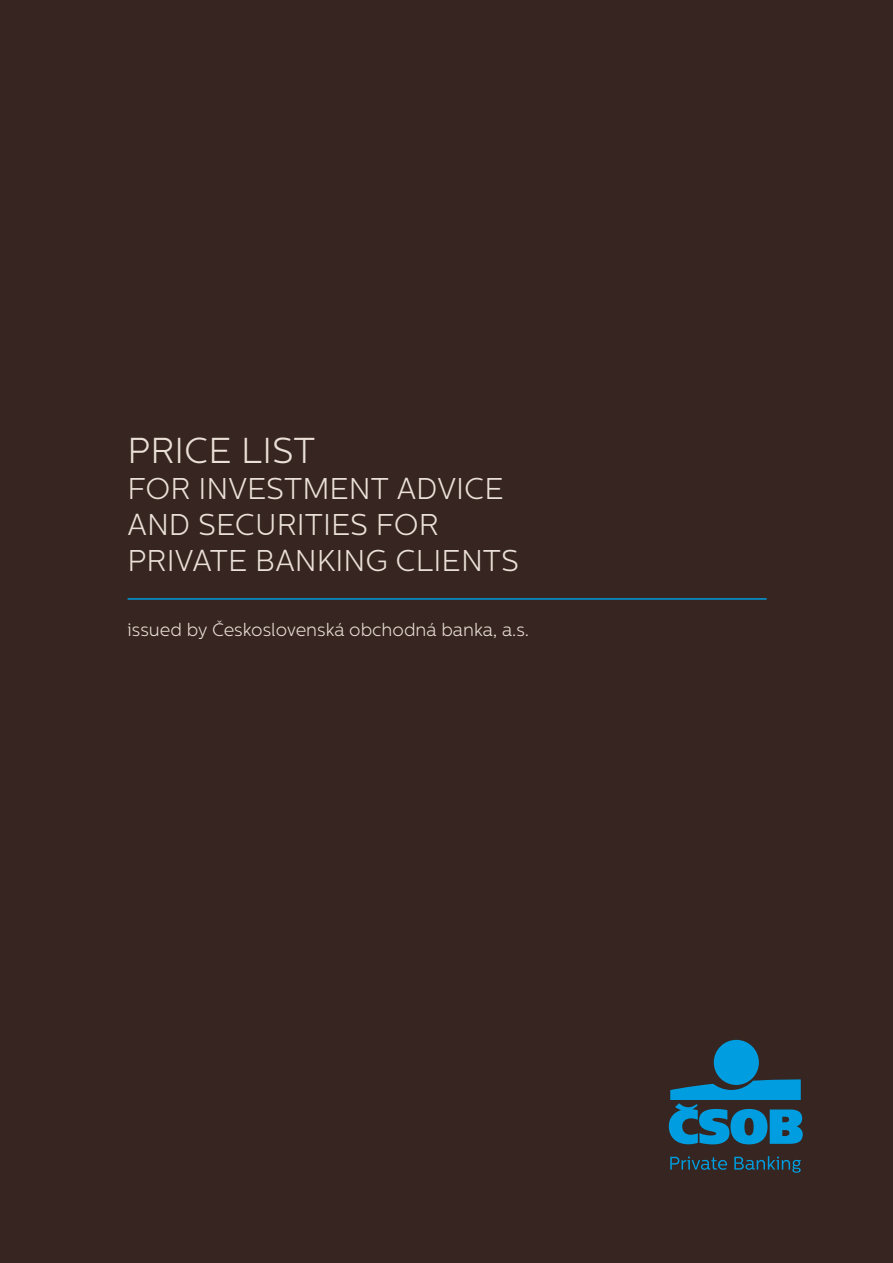
<style>
.page{position:relative;width:893px;height:1263px;background:#362520}
.page>*{position:absolute;margin:0;border:0;box-sizing:border-box;transform-origin:0 0}
.t1{font:300 36px "Centrale Sans";color:#eae0d7}
.t2{font:300 30px/36px "Centrale Sans";color:#eae0d7}
.t3{font:300 18px "Centrale Sans";color:#eae0d7}
</style>
<div class="page">
<hr style="left:128px;top:598px;width:639px;height:2px;background:#009ee0">
<div style="left:714px;top:1040px;width:45px;height:45px;background:#009ee0;border-radius:50%"></div>
<svg style="left:669px;top:1079px;width:134px;height:65px"></svg>
<svg style="left:670px;top:1156px;width:57px;height:14px"></svg>
<svg style="left:734px;top:1156px;width:67px;height:17px"></svg>
<p class="t1" style="left:128px;top:430px;width:189px">PRICE LIST</p>
<p class="t2" style="left:128px;top:470px;width:393px">FOR INVESTMENT ADVICE<br>AND SECURITIES FOR<br>PRIVATE BANKING CLIENTS</p>
<p class="t3" style="left:128px;top:619px;width:403px">issued by Československá obchodná banka, a.s.</p>
</div>
